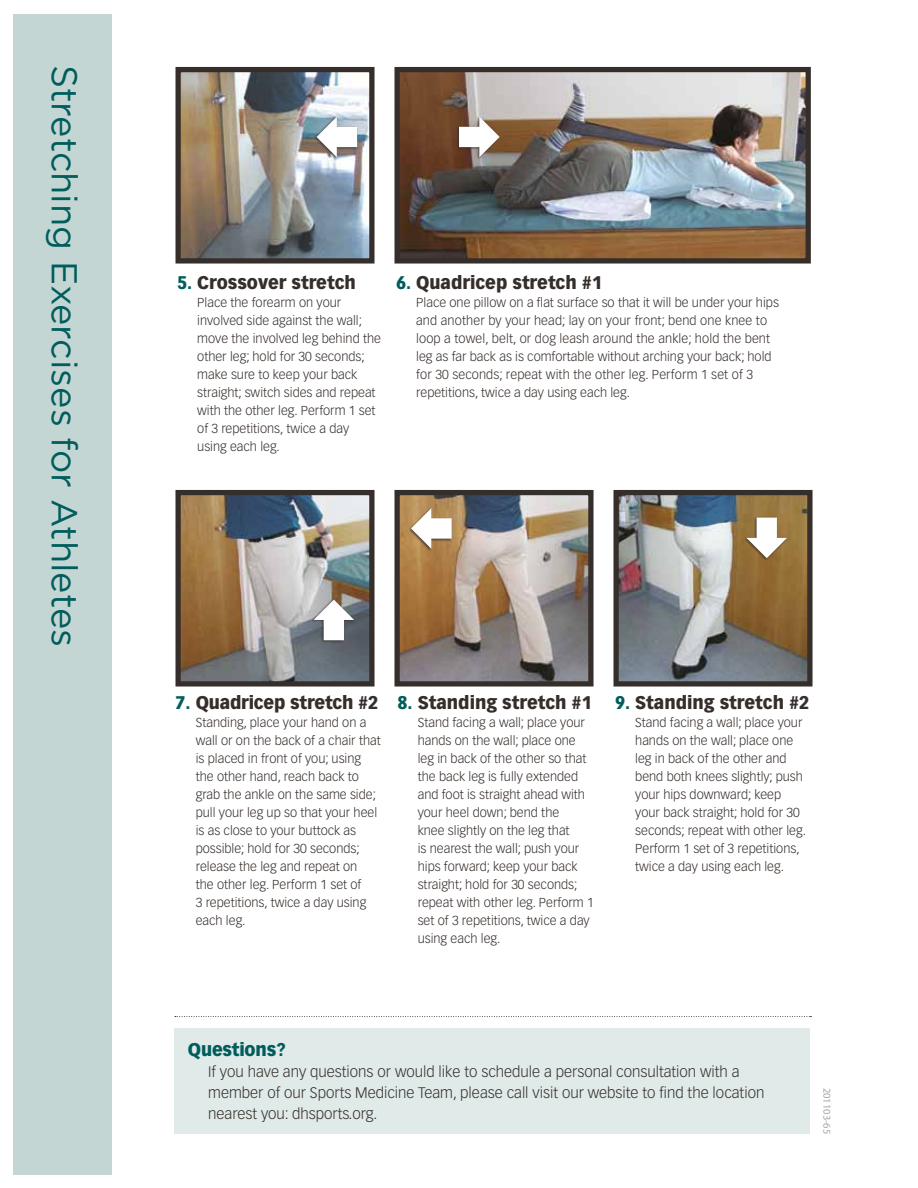
<style>
.page{position:relative;width:918px;height:1188px;background:#fff}
.page>*{position:absolute;margin:0;border:0;box-sizing:border-box;transform-origin:0 0}
.t1{font:36px "Gotham";color:#005d5c}
.t2{font:900 18px "Vectora LT Std";color:#352e2a;scale:.95 1}
.t3{font:900 18px "Vectora LT Std";letter-spacing:-.01em;color:#005d5c;scale:.95 1}
.t4{font:300 15px/21px "Vectora LT Std";color:#352e2a}
.t5{font:300 12.75px/18px "Vectora LT Std";color:#352e2a}
.t6{font:10.5px "Myriad Pro";color:#a6a5a4}
.s1{color:#005d5c}
</style>
<div class="page">
<div style="left:14px;top:14px;width:98px;height:1160px;background:#c4d6d4"></div>
<img style="left:400px;top:73px;width:405px;height:185px">
<div style="left:394px;top:67px;width:417px;height:197px;border:5px solid #352e2a"></div>
<img style="left:182px;top:73px;width:187px;height:185px">
<div style="left:176px;top:67px;width:199px;height:197px;border:5px solid #352e2a"></div>
<img style="left:182px;top:496px;width:187px;height:185px">
<div style="left:176px;top:490px;width:199px;height:197px;border:5px solid #352e2a"></div>
<img style="left:400px;top:496px;width:188px;height:185px">
<div style="left:394px;top:490px;width:200px;height:197px;border:5px solid #352e2a"></div>
<img style="left:620px;top:496px;width:187px;height:185px">
<div style="left:614px;top:490px;width:199px;height:197px;border:5px solid #352e2a"></div>
<div style="left:456px;top:116px;width:45px;height:44px;background:#352e2a;opacity:.75"></div>
<svg style="left:459px;top:117px;width:41px;height:40px"></svg>
<div style="left:313px;top:116px;width:45px;height:44px;background:#352e2a;opacity:.75"></div>
<svg style="left:316px;top:117px;width:41px;height:40px"></svg>
<div style="left:408px;top:508px;width:45px;height:43px;background:#352e2a;opacity:.75"></div>
<svg style="left:411px;top:508px;width:41px;height:41px"></svg>
<div style="left:311px;top:599px;width:44px;height:44px;background:#352e2a;opacity:.75"></div>
<svg style="left:313px;top:600px;width:41px;height:40px"></svg>
<div style="left:743px;top:517px;width:45px;height:44px;background:#352e2a;opacity:.75"></div>
<svg style="left:746px;top:518px;width:41px;height:40px"></svg>
<div style="left:174px;top:1028px;width:636px;height:106px;background:#dfeae9"></div>
<svg style="left:175px;top:1016px;width:636px;height:1px"></svg>
<h1 class="t1" style="left:87px;top:65px;width:583px;rotate:90deg">Stretching Exercises for Athletes</h1>
<h2 class="t2" style="left:177px;top:271px;width:190px"><span class="s1">5.</span> Crossover stretch</h2>
<p class="t5" style="left:197px;top:293px;width:185px">Place the forearm on your involved side against the wall; move the involved leg behind the other leg; hold for 30 seconds; make sure to keep your back straight; switch sides and repeat with the other leg. Perform 1 set of 3 repetitions, twice a day using each leg.</p>
<h2 class="t2" style="left:396px;top:271px;width:218px"><span class="s1">6.</span> Quadricep stretch #1</h2>
<p class="t5" style="left:416px;top:293px;width:364px">Place one pillow on a flat surface so that it will be under your hips and another by your head; lay on your front; bend one knee to loop a towel, belt, or dog leash around the ankle; hold the bent leg as far back as is comfortable without arching your back; hold for 30 seconds; repeat with the other leg. Perform 1 set of 3 repetitions, twice a day using each leg.</p>
<h2 class="t2" style="left:176px;top:691px;width:215px"><span class="s1">7.</span> Quadricep stretch #2</h2>
<p class="t5" style="left:196px;top:713px;width:187px">Standing, place your hand on a wall or on the back of a chair that is placed in front of you; using the other hand, reach back to grab the ankle on the same side; pull your leg up so that your heel is as close to your buttock as possible; hold for 30 seconds; release the leg and repeat on<br>the other leg. Perform 1 set of<br>3 repetitions, twice a day using each leg.</p>
<h2 class="t2" style="left:398px;top:691px;width:206px"><span class="s1">8.</span> Standing stretch #1</h2>
<p class="t5" style="left:418px;top:713px;width:178px">Stand facing a wall; place your hands on the wall; place one leg in back of the other so that the back leg is fully extended and foot is straight ahead with your heel down; bend the<br>knee slightly on the leg that<br>is nearest the wall; push your hips forward; keep your back straight; hold for 30 seconds; repeat with other leg. Perform 1 set of 3 repetitions, twice a day using each leg.</p>
<h2 class="t2" style="left:615px;top:691px;width:206px"><span class="s1">9.</span> Standing stretch #2</h2>
<p class="t5" style="left:635px;top:713px;width:172px">Stand facing a wall; place your hands on the wall; place one leg in back of the other and bend both knees slightly; push your hips downward; keep your back straight; hold for 30 seconds; repeat with other leg.<br>Perform 1 set of 3 repetitions, twice a day using each leg.</p>
<h2 class="t3" style="left:188px;top:1038px;width:104px">Questions?</h2>
<p class="t4" style="left:208px;top:1061px;width:558px">If you have any questions or would like to schedule a personal consultation with a member of our Sports Medicine Team, please call visit our website to find the location nearest you: dhsports.org.</p>
<p class="t6" style="left:833px;top:1088px;width:48px;rotate:90deg">201103-65</p>
</div>
